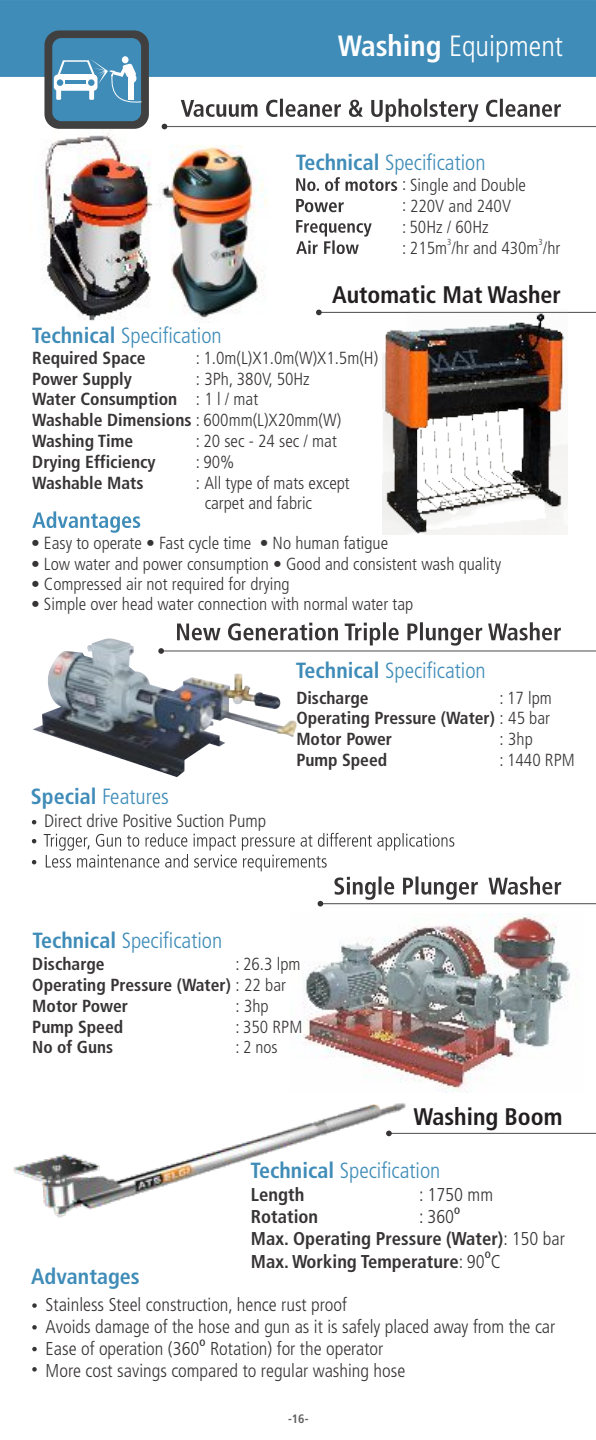
<style>
.page{position:relative;width:596px;height:1440px;background:#fff}
.page>*{position:absolute;margin:0;border:0;box-sizing:border-box;transform-origin:0 0}
.t1{font:300 condensed 29.2px "Frutiger LT";color:#fefefe}
.t2{font:700 condensed 24px "Frutiger LT";color:#231f20}
.t3{font:300 condensed 22px "Frutiger LT";color:#3f8cb8}
.t4{font:700 condensed 22px "Frutiger LT";color:#3f8cb8}
.t5{font:300 condensed 18.6px/21.6px "Frutiger LT";color:#373435}
.t6{font:700 condensed 18.6px/22.2px "Frutiger LT";color:#373435}
.t7{font:300 condensed 18px "Frutiger LT";color:#373435}
.t8{font:300 condensed 17.6px/21px "Frutiger LT";color:#373435}
.t9{font:700 condensed 17.6px/20.8px "Frutiger LT";color:#373435}
.t10{font:700 condensed 17.2px "Frutiger LT";color:#373435}
.t11{font:300 condensed 17.2px "Frutiger LT";color:#373435}
.t12{font:700 condensed 12.2px "Frutiger LT";color:#606062}
.t13{font:700 condensed 9.2px "Frutiger LT";color:#373435}
.t14{font:300 condensed 8.8px "Frutiger LT";color:#373435}
.s1{font-weight:700}
.s2{font-weight:300}
</style>
<div class="page">
<svg style="left:32px;top:511px;width:108px;height:22px"></svg>
<div style="left:0;top:0;width:595px;height:77px;background:#3f8cb8"></div>
<hr style="left:161px;top:650px;width:434px;height:2px;background:#606062">
<img style="left:32px;top:638px;width:265px;height:139px">
<hr style="left:164px;top:126px;width:431px;height:1px;background:#606062">
<svg style="left:181px;top:99px;width:297px;height:23px"></svg>
<svg style="left:486px;top:99px;width:74px;height:18px"></svg>
<svg style="left:296px;top:177px;width:101px;height:14px"></svg>
<svg style="left:296px;top:220px;width:75px;height:34px"></svg>
<svg style="left:296px;top:199px;width:47px;height:13px"></svg>
<svg style="left:177px;top:622px;width:383px;height:24px"></svg>
<svg style="left:161px;top:124px;width:6px;height:3px"></svg>
<svg style="left:158px;top:648px;width:6px;height:6px"></svg>
<img style="left:41px;top:127px;width:128px;height:194px">
<img style="left:146px;top:146px;width:121px;height:175px">
<hr style="left:320px;top:903px;width:275px;height:1px;background:#606062">
<hr style="left:390px;top:1133px;width:205px;height:1px;background:#606062">
<img style="left:302px;top:913px;width:269px;height:178px">
<svg style="left:32px;top:1303px;width:5px;height:5px"></svg>
<svg style="left:32px;top:833px;width:529px;height:74px"></svg>
<svg style="left:32px;top:820px;width:4px;height:4px"></svg>
<svg style="left:32px;top:1325px;width:5px;height:5px"></svg>
<svg style="left:32px;top:1347px;width:5px;height:4px"></svg>
<svg style="left:32px;top:1367px;width:5px;height:5px"></svg>
<hr style="left:317px;top:312px;width:278px;height:1px;background:#606062">
<svg style="left:316px;top:310px;width:5px;height:5px"></svg>
<img style="left:382px;top:311px;width:185px;height:223px">
<div style="left:44px;top:30px;width:105px;height:99px;background:#414041;border-radius:15px"></div>
<div style="left:52px;top:38px;width:89px;height:83px;background:#3f8cb8;border-radius:9px"></div>
<div style="left:122px;top:56px;width:6px;height:7px;background:#fefefe;border-radius:50%"></div>
<div style="left:54px;top:75px;width:43px;height:16px;background:#fefefe;border-radius:4px"></div>
<svg style="left:56px;top:59px;width:86px;height:44px"></svg>
<div style="left:57px;top:79px;width:6px;height:7px;background:#3f8cb8;border-radius:50%"></div>
<div style="left:88px;top:79px;width:6px;height:7px;background:#3f8cb8;border-radius:50%"></div>
<hr style="left:65px;top:81px;width:21px;height:3px;background:#3f8cb8">
<div style="left:56px;top:88px;width:5px;height:12px;background:#fefefe"></div>
<div style="left:89px;top:88px;width:5px;height:12px;background:#fefefe"></div>
<div style="left:128px;top:79px;width:5px;height:21px;background:#fefefe"></div>
<img style="left:13px;top:1064px;width:417px;height:154px">
<h1 class="t1" style="left:338px;top:34px;width:226px"><span class="s1">Washing</span> Equipment</h1>
<p class="t3" style="left:295px;top:153px;width:191px"><span class="s1">Technical</span> Specification</p>
<p class="t3" style="left:32px;top:327px;width:191px"><span class="s1">Technical</span> Specification</p>
<p class="t8" style="left:402px;top:176px;width:125px">: Single and Double : 220V and 240V<br>: 50Hz / 60Hz</p>
<p class="t14" style="left:447px;top:238px;width:6px">3</p>
<p class="t14" style="left:538px;top:238px;width:6px">3</p>
<p class="t8" style="left:402px;top:239px;width:159px">: 215m /hr and 430m /hr</p>
<h2 class="t2" style="left:332px;top:285px;width:230px">Automatic Mat Washer</h2>
<p class="t9" style="left:32px;top:349px;width:115px">Required Space</p>
<p class="t8" style="left:195px;top:349px;width:184px">: 1.0m(L)X1.0m(W)X1.5m(H)</p>
<p class="t9" style="left:32px;top:369px;width:101px">Power Supply</p>
<p class="t9" style="left:32px;top:369px;width:310px;text-indent:163px"><span class="s2">: 3Ph, 380V, 50Hz<br></span>Water Consumption <span class="s2">: 1 l / mat<br></span>Washable Dimensions <span class="s2">: 600mm(L)X20mm(W)<br></span>Washing Time</p>
<p class="t8" style="left:195px;top:432px;width:143px">: 20 sec - 24 sec / mat</p>
<p class="t9" style="left:32px;top:453px;width:125px">Drying Efficiency</p>
<p class="t8" style="left:195px;top:453px;width:40px">: 90%</p>
<p class="t9" style="left:32px;top:474px;width:113px">Washable Mats</p>
<p class="t8" style="left:204px;top:474px;width:146px;line-height:20.4px;text-indent:-9px">: All type of mats except carpet and fabric</p>
<p class="t8" style="left:31px;top:534px;width:358px">• Easy to operate • Fast cycle time • No human fatigue</p>
<p class="t8" style="left:31px;top:555px;width:471px">• Low water and power consumption • Good and consistent wash quality</p>
<p class="t8" style="left:31px;top:575px;width:260px">• Compressed air not required for drying</p>
<p class="t8" style="left:31px;top:595px;width:383px">• Simple over head water connection with normal water tap</p>
<p class="t3" style="left:296px;top:662px;width:191px"><span class="s1">Technical</span> Specification</p>
<p class="t9" style="left:296px;top:688px;width:257px;text-align:justify;text-indent:203px"><span class="s2">: 17 lpm </span>Operating Pressure (Water) <span class="s2">: 45 bar </span>Motor Power</p>
<p class="t9" style="left:296px;top:688px;width:74px">Discharge</p>
<p class="t8" style="left:499px;top:730px;width:35px">: 3hp</p>
<p class="t3" style="left:31px;top:788px;width:139px"><span class="s1">Special</span> Features</p>
<p class="t7" style="left:44px;top:813px;width:223px">Direct drive Positive Suction Pump</p>
<p class="t9" style="left:296px;top:751px;width:92px">Pump Speed</p>
<p class="t8" style="left:499px;top:751px;width:77px">: 1440 RPM</p>
<p class="t3" style="left:32px;top:932px;width:191px"><span class="s1">Technical</span> Specification</p>
<p class="t9" style="left:32px;top:955px;width:269px;text-indent:203px"><span class="s2">: 26.3 lpm<br></span>Operating Pressure (Water) <span class="s2">: 22 bar<br></span>Motor Power</p>
<p class="t9" style="left:32px;top:955px;width:74px">Discharge</p>
<p class="t8" style="left:235px;top:997px;width:35px">: 3hp</p>
<p class="t9" style="left:32px;top:1018px;width:92px">Pump Speed</p>
<p class="t8" style="left:235px;top:1018px;width:68px">: 350 RPM</p>
<p class="t10" style="left:32px;top:1040px;width:82px">No of Guns</p>
<p class="t11" style="left:235px;top:1040px;width:44px">: 2 nos</p>
<h2 class="t2" style="left:413px;top:1107px;width:150px">Washing Boom</h2>
<p class="t4" style="left:31px;top:1268px;width:110px">Advantages</p>
<p class="t3" style="left:250px;top:1161px;width:191px"><span class="s1">Technical</span> Specification</p>
<p class="t6" style="left:251px;top:1185px;width:55px">Length</p>
<p class="t5" style="left:419px;top:1186px;width:75px">: 1750 mm</p>
<p class="t13" style="left:454px;top:1207px;width:8px">O</p>
<p class="t6" style="left:251px;top:1207px;width:69px">Rotation</p>
<p class="t6" style="left:251px;top:1207px;width:315px;text-indent:168px"><span class="s2">: 360<br></span>Max. Operating Pressure (Water)<span class="s2">: 150 bar</span></p>
<p class="t13" style="left:484px;top:1251px;width:8px">O</p>
<p class="t6" style="left:251px;top:1252px;width:251px">Max. Working Temperature<span class="s2">: 90 C</span></p>
<p class="t5" style="left:46px;top:1296px;width:511px">Stainless Steel construction, hence rust proof<br>Avoids damage of the hose and gun as it is safely placed away from the car</p>
<p class="t13" style="left:199px;top:1339px;width:8px">O</p>
<p class="t5" style="left:46px;top:1339px;width:361px">Ease of operation (360 Rotation) for the operator<br>More cost savings compared to regular washing hose</p>
<p class="t12" style="left:288px;top:1414px;width:22px">-16-</p>
</div>
